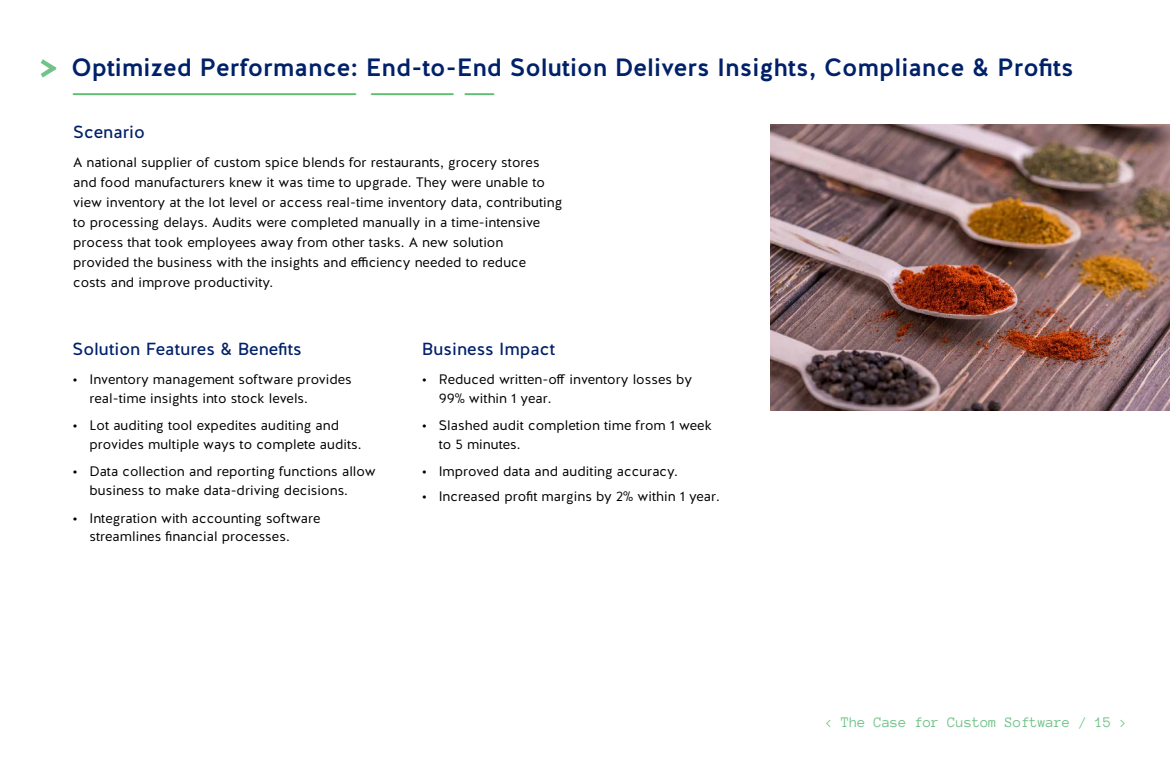
<style>
.page{position:relative;width:1170px;height:765px;background:#fff}
.page>*{position:absolute;margin:0;border:0;box-sizing:border-box;transform-origin:0 0}
.t1{font:500 25px "Halis GR";color:#002169}
.t2{font:17.5px "Halis GR";color:#002169}
.t3{font:15px "Anonymous Pro";color:#71c389}
.t4{font:13.75px/20px "Halis GR";color:#000}
</style>
<div class="page">
<hr style="left:73px;top:93px;width:283px;height:2px;background:#5dbd70">
<hr style="left:372px;top:93px;width:81px;height:2px;background:#5dbd70">
<hr style="left:465px;top:93px;width:29px;height:2px;background:#5dbd70">
<svg style="left:41px;top:59px;width:15px;height:19px"></svg>
<img style="left:771px;top:124px;width:399px;height:286px">
<h1 class="t1" style="left:71px;top:51px;width:1004px">Optimized Performance: End-to-End Solution Delivers Insights, Compliance &amp; Profits</h1>
<p class="t2" style="left:73px;top:121px;width:73px">Scenario</p>
<p class="t4" style="left:73px;top:153px;width:491px">A national supplier of custom spice blends for restaurants, grocery stores and food manufacturers knew it was time to upgrade. They were unable to view inventory at the lot level or access real-time inventory data, contributing to processing delays. Audits were completed manually in a time-intensive process that took employees away from other tasks. A new solution provided the business with the insights and efficiency needed to reduce costs and improve productivity.</p>
<p class="t2" style="left:73px;top:338px;width:231px">Solution Features &amp; Benefits</p>
<p class="t4" style="left:89px;top:370px;width:264px;line-height:18.8px;text-indent:-17px">• Inventory management software provides real-time insights into stock levels.</p>
<p class="t4" style="left:89px;top:416px;width:274px;line-height:18.8px;text-indent:-17px">• Lot auditing tool expedites auditing and provides multiple ways to complete audits.</p>
<p class="t4" style="left:89px;top:462px;width:288px;line-height:18.8px;text-indent:-17px">• Data collection and reporting functions allow business to make data-driving decisions.</p>
<p class="t4" style="left:89px;top:509px;width:233px;line-height:18.8px;text-indent:-17px">• Integration with accounting software streamlines financial processes.</p>
<p class="t2" style="left:422px;top:338px;width:135px">Business Impact</p>
<p class="t4" style="left:439px;top:370px;width:255px;line-height:18.8px;text-indent:-17px">• Reduced written-off inventory losses by<br>99% within 1 year.</p>
<p class="t4" style="left:439px;top:416px;width:275px;line-height:18.8px;text-indent:-17px">• Slashed audit completion time from 1 week to 5 minutes.</p>
<p class="t4" style="left:422px;top:462px;width:258px">• Improved data and auditing accuracy.</p>
<p class="t4" style="left:422px;top:487px;width:300px">• Increased profit margins by 2% within 1 year.</p>
<p class="t3" style="left:825px;top:713px;width:304px">&lt; The Case for Custom Software / 15 &gt;</p>
</div>
